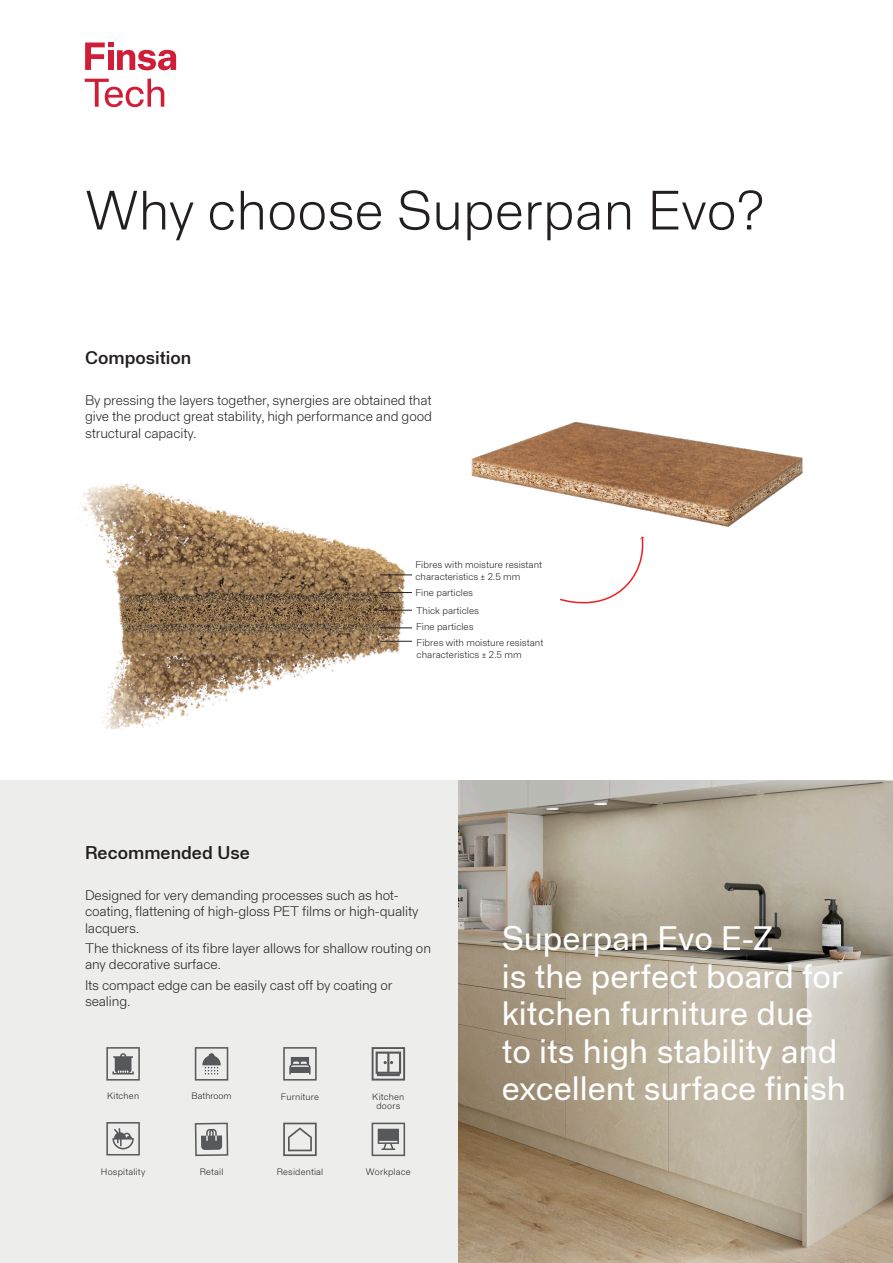
<style>
.page{position:relative;width:893px;height:1263px;background:#fff}
.page>*{position:absolute;margin:0;border:0;box-sizing:border-box;transform-origin:0 0}
.t1{font:300 54px "Staff Grotesk";color:#231f20}
.Texto_Peq_1{font:33px/37.5px "Staff Grotesk";color:#fff}
.t2{font:500 18px "Staff Grotesk";color:#231f20}
.t3{font:300 13.5px/16.2px "Staff Grotesk";letter-spacing:-.01em;color:#231f20}
.Notas{font:300 9.6px/11.6px "Staff Grotesk";color:#231f20}
.t4{font:300 9px/9px "Staff Grotesk";letter-spacing:.02em;color:#231f20;text-align:center}
.t5{font:300 9px "Staff Grotesk";color:#231f20}
</style>
<div class="page">
<div style="left:0;top:780px;width:893px;height:483px;background:#ededec"></div>
<svg style="left:85px;top:43px;width:91px;height:27px"></svg>
<svg style="left:85px;top:79px;width:79px;height:28px"></svg>
<img style="left:77px;top:483px;width:335px;height:245px">
<hr style="left:380px;top:628px;width:32px;height:1px;background:#231f20">
<hr style="left:380px;top:610px;width:32px;height:1px;background:#231f20">
<hr style="left:380px;top:592px;width:32px;height:1px;background:#231f20">
<hr style="left:380px;top:575px;width:32px;height:1px;background:#231f20">
<hr style="left:380px;top:641px;width:32px;height:1px;background:#231f20">
<img style="left:458px;top:780px;width:435px;height:483px">
<svg style="left:106px;top:1047px;width:34px;height:33px"></svg>
<svg style="left:106px;top:1122px;width:34px;height:33px"></svg>
<svg style="left:195px;top:1047px;width:33px;height:33px"></svg>
<svg style="left:195px;top:1122px;width:33px;height:34px"></svg>
<svg style="left:283px;top:1047px;width:34px;height:33px"></svg>
<svg style="left:372px;top:1047px;width:33px;height:33px"></svg>
<svg style="left:372px;top:1122px;width:33px;height:34px"></svg>
<svg style="left:283px;top:1122px;width:34px;height:34px"></svg>
<img style="left:471px;top:421px;width:332px;height:106px">
<svg style="left:560px;top:536px;width:85px;height:68px"></svg>
<p class="t1" style="left:85px;top:177px;width:680px">Why choose Superpan Evo?</p>
<p class="t2" style="left:85px;top:346px;width:108px">Composition</p>
<p class="t3" style="left:85px;top:392px;width:348px;text-align:justify">By pressing the layers together, synergies are obtained that give the product great stability, high performance and good structural capacity.</p>
<p class="Notas" style="left:415px;top:559px;width:128px">Fibres with moisture resistant characteristics ± 2.5 mm</p>
<p class="Notas" style="left:415px;top:587px;width:59px">Fine particles</p>
<p class="Notas" style="left:416px;top:620px;width:59px">Fine particles</p>
<p class="Notas" style="left:416px;top:605px;width:64px">Thick particles</p>
<p class="Notas" style="left:417px;top:637px;width:128px">Fibres with moisture resistant characteristics ± 2.5 mm</p>
<p class="t2" style="left:85px;top:841px;width:166px">Recommended Use</p>
<p class="t3" style="left:85px;top:887px;width:335px">Designed for very demanding processes such as hot&shy;coating, flattening of high-gloss PET films or high-quality lacquers.</p>
<p class="t3" style="left:85px;top:940px;width:347px">The thickness of its fibre layer allows for shallow routing on any decorative surface.</p>
<p class="t3" style="left:85px;top:977px;width:309px">Its compact edge can be easily cast off by coating or sealing.</p>
<p class="t4" style="left:107px;top:1091px;width:34px">Kitchen</p>
<p class="t4" style="left:101px;top:1167px;width:46px">Hospitality</p>
<p class="t5" style="left:192px;top:1090px;width:42px">Bathroom</p>
<p class="t4" style="left:200px;top:1167px;width:25px">Retail</p>
<p class="t4" style="left:281px;top:1092px;width:40px">Furniture</p>
<p class="t4" style="left:372px;top:1092px;width:34px">Kitchen doors</p>
<p class="t4" style="left:277px;top:1167px;width:48px">Residential</p>
<p class="t4" style="left:366px;top:1167px;width:46px">Workplace</p>
<p class="Texto_Peq_1" style="left:502px;top:919px;width:343px">Superpan Evo E-Z<br>is the perfect board for kitchen furniture due to its high stability and</p>
<p class="Texto_Peq_1" style="left:502px;top:1069px;width:345px">excellent surface finish</p>
</div>
